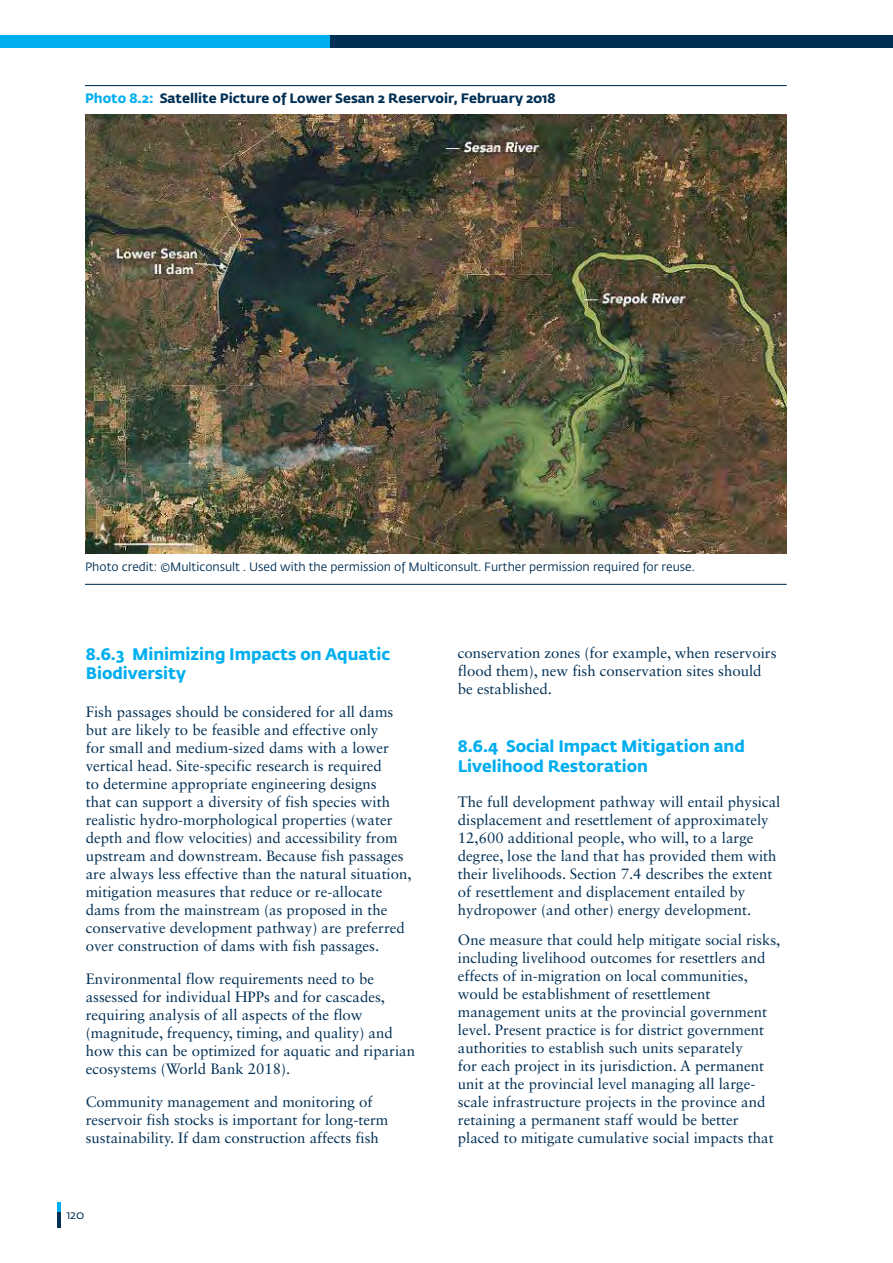
<style>
.page{position:relative;width:893px;height:1263px;background:#fff}
.page>*{position:absolute;margin:0;border:0;box-sizing:border-box;transform-origin:0 0}
.t1{font:700 16.5px/19.5px "Fedra Sans Std";color:#00aeef}
.t2{font:15px/18px "Sabon LT Std";color:#002f54}
.t3{font:700 13.5px "Fedra Sans Std";color:#002f54}
.t4{font:12px "Fedra Sans Std";color:#002f54}
.s1{color:#00aeef}
</style>
<div class="page">
<div style="left:0;top:35px;width:331px;height:13px;background:#00aeef"></div>
<div style="left:331px;top:35px;width:562px;height:13px;background:#002f54"></div>
<hr style="left:57px;top:1202px;width:3px;height:25px;background:#002f54">
<svg style="left:57px;top:1202px;width:3px;height:10px"></svg>
<hr style="left:85px;top:85px;width:702px;height:1px;background:#002f54">
<img style="left:85px;top:114px;width:702px;height:439px">
<hr style="left:85px;top:584px;width:702px;height:1px;background:#002f54">
<p class="t3" style="left:85px;top:89px;width:472px"><span class="s1">Photo 8.2:</span> Satellite Picture of Lower Sesan 2 Reservoir, February 2018</p>
<p class="t4" style="left:85px;top:560px;width:611px">Photo credit: ©Multiconsult . Used with the permission of Multiconsult. Further permission required for reuse.</p>
<p class="t1" style="left:86px;top:644px;width:306px">8.6.3 Minimizing Impacts on Aquatic<br>Biodiversity</p>
<p class="t2" style="left:86px;top:702px;width:327px">Fish passages should be considered for all dams but are likely to be feasible and effective only<br>for small and medium-sized dams with a lower vertical head. Site-specific research is required<br>to determine appropriate engineering designs<br>that can support a diversity of fish species with realistic hydro-morphological properties (water depth and flow velocities) and accessibility from upstream and downstream. Because fish passages are always less effective than the natural situation, mitigation measures that reduce or re-allocate dams from the mainstream (as proposed in the conservative development pathway) are preferred over construction of dams with fish passages.</p>
<p class="t2" style="left:86px;top:970px;width:331px">Environmental flow requirements need to be assessed for individual HPPs and for cascades, requiring analysis of all aspects of the flow (magnitude, frequency, timing, and quality) and how this can be optimized for aquatic and riparian ecosystems (World Bank 2018).</p>
<p class="t2" style="left:86px;top:1093px;width:304px">Community management and monitoring of reservoir fish stocks is important for long-term sustainability. If dam construction affects fish</p>
<p class="t4" style="left:66px;top:1208px;width:20px">120</p>
<p class="t2" style="left:458px;top:644px;width:320px">conservation zones (for example, when reservoirs flood them), new fish conservation sites should be established.</p>
<p class="t1" style="left:458px;top:736px;width:289px">8.6.4 Social Impact Mitigation and<br>Livelihood Restoration</p>
<p class="t2" style="left:458px;top:792px;width:324px">The full development pathway will entail physical displacement and resettlement of approximately 12,600 additional people, who will, to a large degree, lose the land that has provided them with their livelihoods. Section 7.4 describes the extent of resettlement and displacement entailed by hydropower (and other) energy development.</p>
<p class="t2" style="left:458px;top:931px;width:324px">One measure that could help mitigate social risks, including livelihood outcomes for resettlers and effects of in-migration on local communities, would be establishment of resettlement management units at the provincial government level. Present practice is for district government authorities to establish such units separately<br>for each project in its jurisdiction. A permanent unit at the provincial level managing all large&shy;scale infrastructure projects in the province and retaining a permanent staff would be better placed to mitigate cumulative social impacts that</p>
</div>
